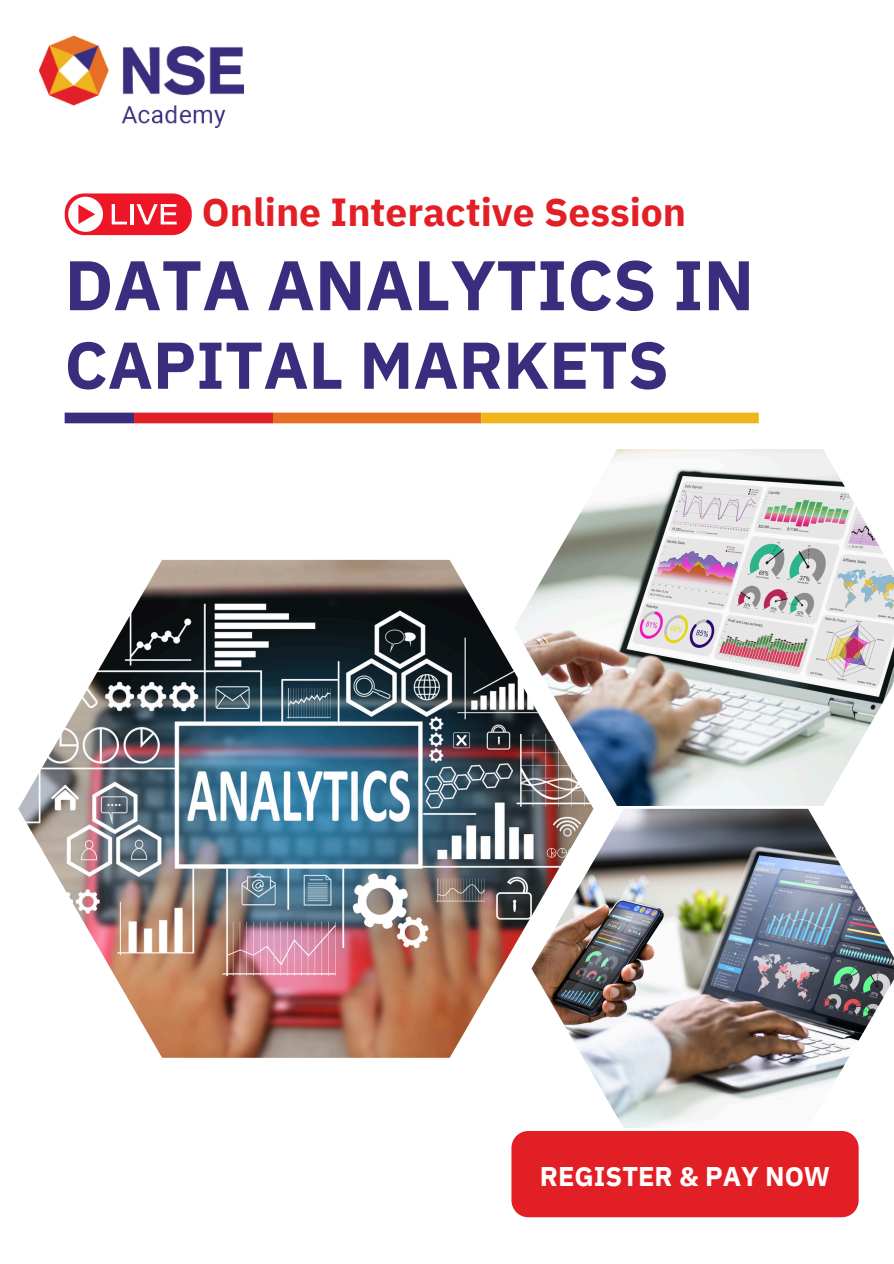
<style>
.page{position:relative;width:894px;height:1264px;background:#fff}
.page>*{position:absolute;margin:0;border:0;box-sizing:border-box;transform-origin:0 0}
.t1{font:700 70.05px "IBM Plex Sans";color:#392d7d}
.t2{font:700 66px "IBM Plex Sans";color:#392d7d}
.t3{font:700 39px "IBM Plex Sans";color:#e31f26}
.t4{font:700 27px "IBM Plex Sans";color:#fff}
</style>
<div class="page">
<img style="left:18px;top:560px;width:575px;height:497px">
<img style="left:514px;top:449px;width:379px;height:357px">
<img style="left:531px;top:808px;width:362px;height:320px">
<img style="left:39px;top:35px;width:205px;height:93px">
<div style="left:511px;top:1131px;width:347px;height:86px;background:#e31f26"></div>
<div style="left:65px;top:412px;width:69px;height:11px;background:#392d7d"></div>
<div style="left:134px;top:412px;width:139px;height:11px;background:#e31f26"></div>
<div style="left:273px;top:412px;width:208px;height:11px;background:#e86e25"></div>
<div style="left:481px;top:412px;width:277px;height:11px;background:#f1b51c"></div>
<div style="left:65px;top:193px;width:127px;height:42px;background:#ee1527;border-radius:19px"></div>
<svg style="left:112px;top:204px;width:15px;height:20px"></svg>
<hr style="left:130px;top:204px;width:3px;height:20px;background:#fff">
<svg style="left:136px;top:204px;width:41px;height:20px"></svg>
<div style="left:68px;top:197px;width:35px;height:35px;background:#fff;border-radius:50%"></div>
<svg style="left:78px;top:204px;width:17px;height:20px"></svg>
<p class="t3" style="left:202px;top:186px;width:485px">Online Interactive Session</p>
<p class="t1" style="left:65px;top:238px;width:691px">DATA ANALYTICS IN</p>
<p class="t2" style="left:65px;top:321px;width:605px">CAPITAL MARKETS</p>
<p class="t4" style="left:539px;top:1158px;width:292px">REGISTER &amp; PAY NOW</p>
</div>
